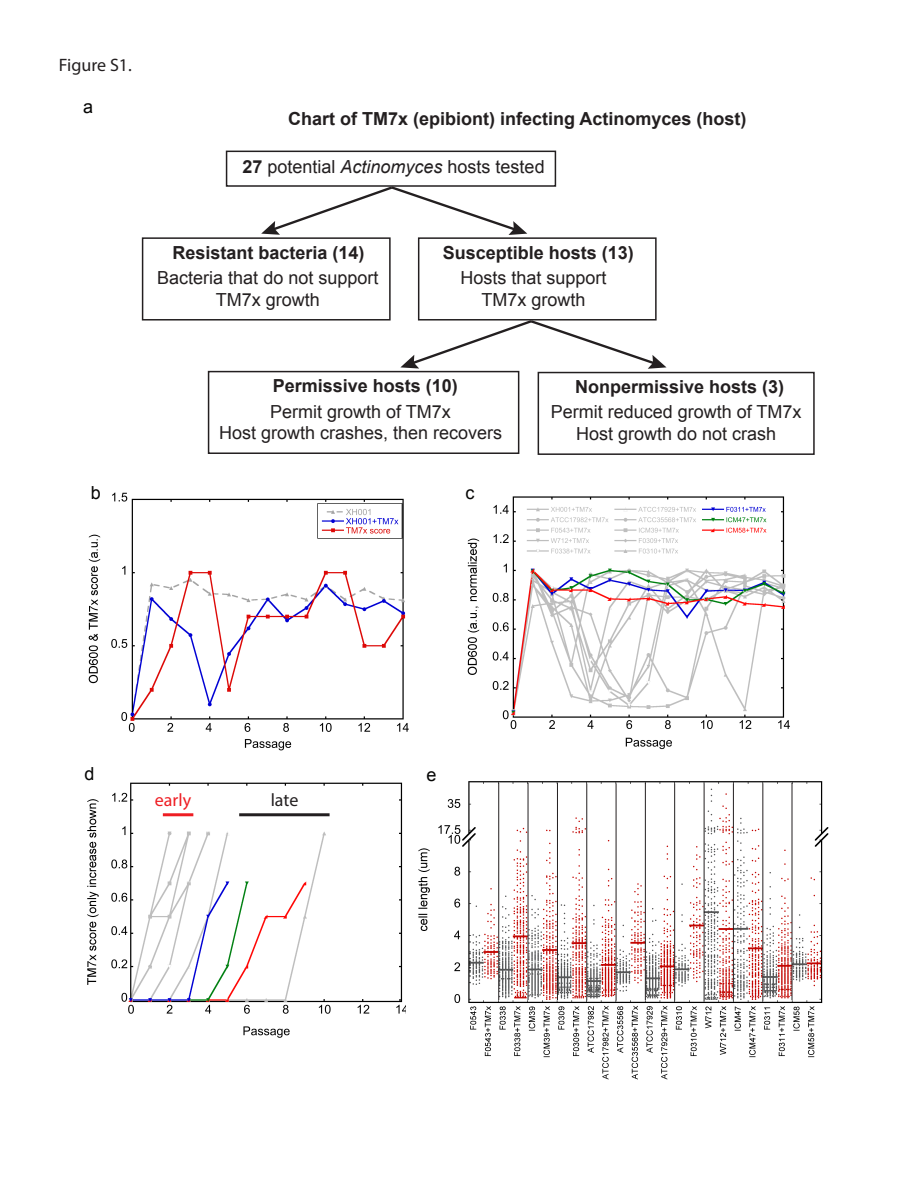
<style>
.page{position:relative;width:918px;height:1188px;background:#fff}
.page>*{position:absolute;margin:0;border:0;box-sizing:border-box;transform-origin:0 0}
.t1{font:18px/21.6px "Arial";color:#231f20;text-align:center}
.t2{font:700 18px "Arial";color:#231f20}
.t3{font:18px "Myriad Pro";color:#231f20}
.t4{font:18px "Myriad Pro";color:#ee1d23}
.t5{font:18px "Arial";color:#050504}
.s1{font-weight:700}
.s2{font-style:italic}
</style>
<div class="page">
<img style="left:87px;top:782px;width:319px;height:256px">
<hr style="left:239px;top:813px;width:91px;height:3px;background:#231f20">
<hr style="left:163px;top:813px;width:30px;height:3px;background:#ee1d23">
<img style="left:88px;top:432px;width:321px;height:319px">
<img style="left:467px;top:429px;width:323px;height:321px">
<hr style="left:522px;top:501px;width:257px;height:2px;background:#fff">
<hr style="left:523px;top:557px;width:257px;height:2px;background:#fff">
<div style="left:520px;top:500px;width:5px;height:60px;background:#fff"></div>
<div style="left:768px;top:500px;width:5px;height:60px;background:#fff"></div>
<div style="left:142px;top:237px;width:249px;height:84px;border:2px solid #231f20"></div>
<div style="left:226px;top:151px;width:330px;height:36px;border:2px solid #231f20"></div>
<div style="left:418px;top:237px;width:239px;height:84px;border:2px solid #231f20"></div>
<svg style="left:261px;top:186px;width:266px;height:49px"></svg>
<div style="left:208px;top:371px;width:311px;height:83px;border:2px solid #231f20"></div>
<svg style="left:400px;top:320px;width:267px;height:49px"></svg>
<div style="left:538px;top:372px;width:277px;height:83px;border:2px solid #231f20"></div>
<img style="left:418px;top:781px;width:411px;height:299px">
<hr style="left:498px;top:783px;width:1px;height:217px;background:#231f20">
<hr style="left:528px;top:783px;width:1px;height:217px;background:#231f20">
<hr style="left:557px;top:783px;width:1px;height:217px;background:#231f20">
<hr style="left:587px;top:784px;width:1px;height:217px;background:#231f20">
<hr style="left:616px;top:784px;width:1px;height:217px;background:#231f20">
<hr style="left:645px;top:783px;width:1px;height:217px;background:#231f20">
<hr style="left:674px;top:784px;width:1px;height:217px;background:#231f20">
<hr style="left:704px;top:784px;width:1px;height:217px;background:#231f20">
<hr style="left:733px;top:784px;width:1px;height:217px;background:#231f20">
<hr style="left:763px;top:784px;width:1px;height:217px;background:#231f20">
<hr style="left:792px;top:783px;width:1px;height:217px;background:#231f20">
<p class="t3" style="left:59px;top:54px;width:74px">Figure S1.</p>
<p class="t5" style="left:83px;top:95px;width:12px">a</p>
<p class="t2" style="left:288px;top:106px;width:460px">Chart of TM7x (epibiont) infecting Actinomyces (host)</p>
<p class="t1" style="left:243px;top:156px;width:304px"><span class="s1">27</span> potential <span class="s2">Actinomyces</span> hosts tested</p>
<p class="t2" style="left:172px;top:241px;width:194px">Resistant bacteria (14)</p>
<p class="t1" style="left:157px;top:267px;width:223px">Bacteria that do not support<br>TM7x growth</p>
<p class="t2" style="left:443px;top:241px;width:193px">Susceptible hosts (13)</p>
<p class="t1" style="left:460px;top:267px;width:148px">Hosts that support<br>TM7x growth</p>
<p class="t2" style="left:273px;top:374px;width:187px">Permissive hosts (10)</p>
<p class="t1" style="left:219px;top:401px;width:285px">Permit growth of TM7x<br>Host growth crashes, then recovers</p>
<p class="t2" style="left:575px;top:375px;width:211px">Nonpermissive hosts (3)</p>
<p class="t1" style="left:551px;top:402px;width:252px">Permit reduced growth of TM7x<br>Host growth do not crash</p>
<p class="t5" style="left:91px;top:481px;width:12px">b</p>
<p class="t5" style="left:465px;top:481px;width:10px">c</p>
<p class="t5" style="left:84px;top:762px;width:12px">d</p>
<p class="t4" style="left:155px;top:789px;width:38px">early</p>
<p class="t3" style="left:271px;top:789px;width:29px">late</p>
<p class="t5" style="left:426px;top:763px;width:12px">e</p>
</div>
